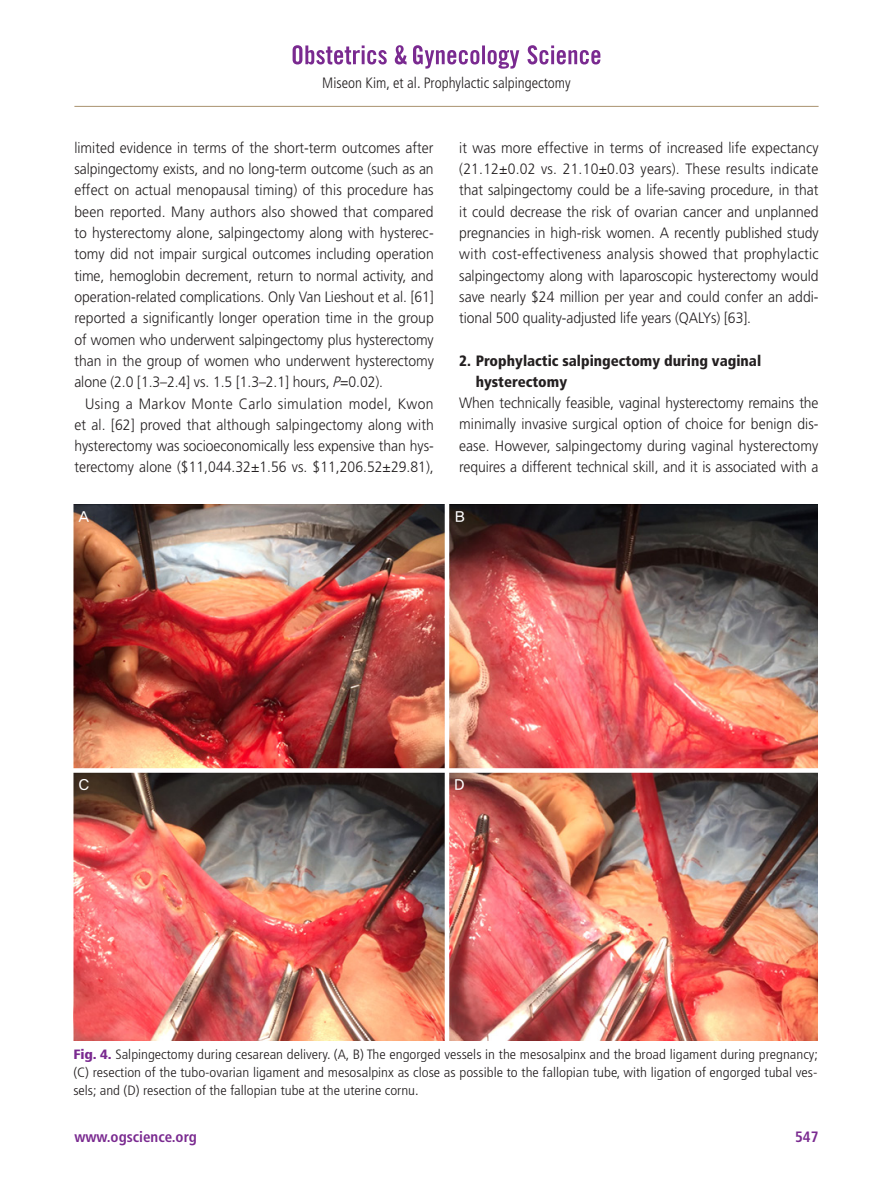
<style>
.page{position:relative;width:893px;height:1191px;background:#fff}
.page>*{position:absolute;margin:0;border:0;box-sizing:border-box;transform-origin:0 0}
.제목밑_본문{font:300 15px/21.3px "Frutiger LT Std";letter-spacing:-.005em;color:#231f20;text-align:justify;scale:.93 1}
.본문_영문{font:300 15px/21.3px "Frutiger LT Std";letter-spacing:-.005em;color:#231f20;text-align:justify;scale:.93 1}
._1{font:900 condensed 15px/21px "Frutiger LT Std";color:#231f20}
.t1{font:300 condensed 15px "Frutiger LT Std";color:#231f20}
.t2{font:700 condensed 15px "Frutiger LT Std";color:#7a2a90}
.그림A-B{font:15px "YDIYGO330";color:#fff}
.그림타이틀{font:300 condensed 13.5px/18px "Frutiger LT Std";color:#231f20;text-align:justify;scale:1.1 1}
.s1{font-style:italic}
.s2{font-weight:900;color:#7a2a90}
</style>
<div class="page">
<hr style="left:74px;top:106px;width:745px;height:1px;background:#af9877">
<svg style="left:527px;top:45px;width:73px;height:19px"></svg>
<svg style="left:413px;top:45px;width:106px;height:24px"></svg>
<svg style="left:293px;top:45px;width:114px;height:19px"></svg>
<img style="left:74px;top:504px;width:743px;height:536px">
<svg style="left:73px;top:768px;width:745px;height:4px"></svg>
<hr style="left:445px;top:500px;width:4px;height:543px;background:#fff">
<p class="t1" style="left:322px;top:74px;width:250px">Miseon Kim, et al. Prophylactic salpingectomy</p>
<p class="제목밑_본문" style="left:74px;top:137px;width:388px">limited evidence in terms of the short-term outcomes after salpingectomy exists, and no long-term outcome (such as an effect on actual menopausal timing) of this procedure has been reported. Many authors also showed that compared to hysterectomy alone, salpingectomy along with hysterec&shy;tomy did not impair surgical outcomes including operation time, hemoglobin decrement, return to normal activity, and operation-related complications. Only Van Lieshout et al. [61] reported a significantly longer operation time in the group of women who underwent salpingectomy plus hysterectomy than in the group of women who underwent hysterectomy alone (2.0 [1.3–2.4] vs. 1.5 [1.3–2.1] hours, <span class="s1">P</span>=0.02).</p>
<p class="본문_영문" style="left:74px;top:393px;width:388px;text-indent:11px">Using a Markov Monte Carlo simulation model, Kwon et al. [62] proved that although salpingectomy along with hysterectomy was socioeconomically less expensive than hys&shy;terectomy alone ($11,044.32±1.56 vs. $11,206.52±29.81),</p>
<p class="본문_영문" style="left:459px;top:137px;width:388px">it was more effective in terms of increased life expectancy (21.12±0.02 vs. 21.10±0.03 years). These results indicate that salpingectomy could be a life-saving procedure, in that it could decrease the risk of ovarian cancer and unplanned pregnancies in high-risk women. A recently published study with cost-effectiveness analysis showed that prophylactic salpingectomy along with laparoscopic hysterectomy would save nearly $24 million per year and could confer an addi&shy;tional 500 quality-adjusted life years (QALYs) [63].</p>
<p class="_1" style="left:476px;top:350px;width:287px;text-indent:-16px">2. Prophylactic salpingectomy during vaginal hysterectomy</p>
<p class="제목밑_본문" style="left:459px;top:392px;width:388px">When technically feasible, vaginal hysterectomy remains the minimally invasive surgical option of choice for benign dis&shy;ease. However, salpingectomy during vaginal hysterectomy requires a different technical skill, and it is associated with a</p>
<p class="그림A-B" style="left:79px;top:508px;width:11px">A</p>
<p class="그림A-B" style="left:455px;top:508px;width:11px">B</p>
<p class="그림A-B" style="left:79px;top:776px;width:12px">C</p>
<p class="그림A-B" style="left:455px;top:776px;width:11px">D</p>
<p class="그림타이틀" style="left:73px;top:1045px;width:678px"><span class="s2">Fig. 4.</span> Salpingectomy during cesarean delivery. (A, B) The engorged vessels in the mesosalpinx and the broad ligament during pregnancy; (C) resection of the tubo-ovarian ligament and mesosalpinx as close as possible to the fallopian tube, with ligation of engorged tubal ves&shy;sels; and (D) resection of the fallopian tube at the uterine cornu.</p>
<p class="t2" style="left:74px;top:1128px;width:124px">www.ogscience.org</p>
<p class="t2" style="left:795px;top:1128px;width:25px">547</p>
</div>
